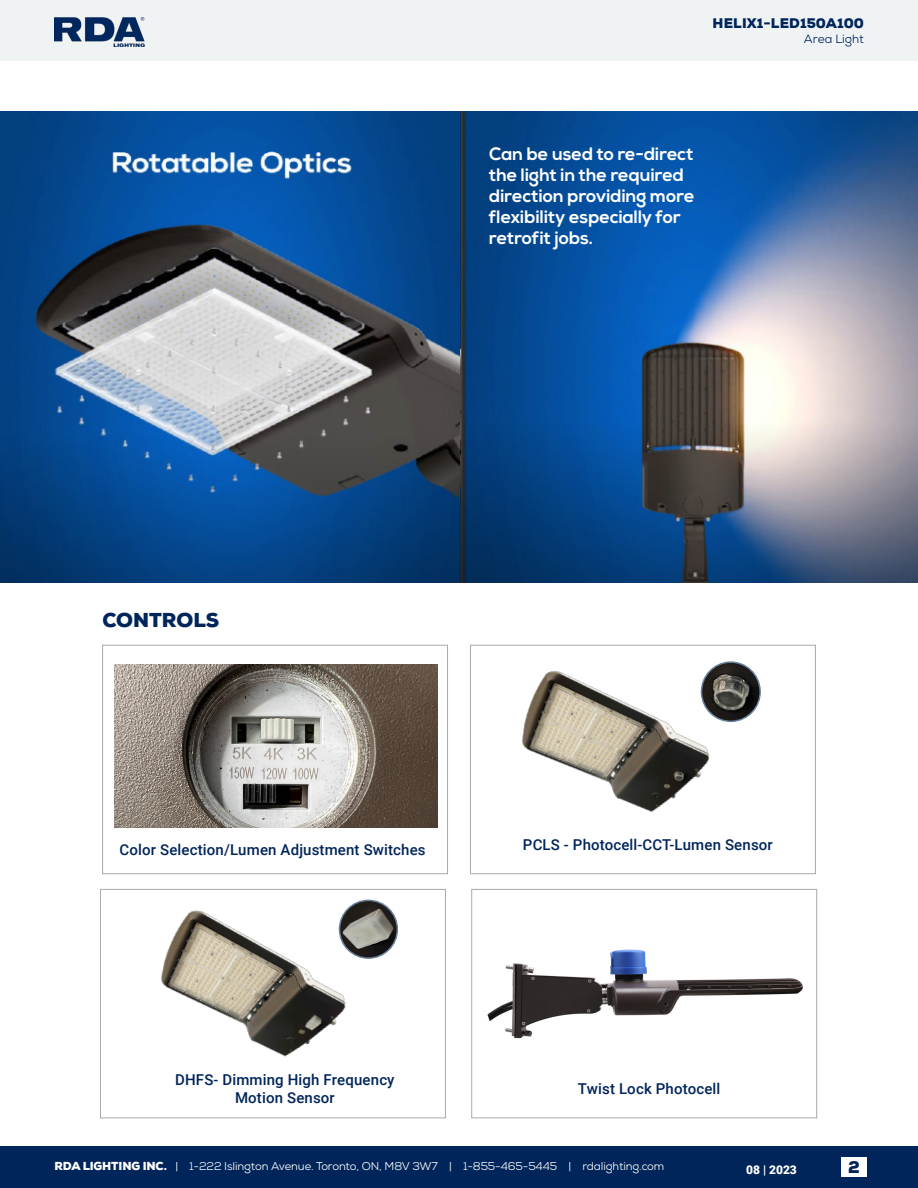
<style>
.page{position:relative;width:918px;height:1188px;background:#fff}
.page>*{position:absolute;margin:0;border:0;box-sizing:border-box;transform-origin:0 0}
.t1{font:900 19.5px "Nexa";color:#00255a}
.t2{font:700 18px/21px "Nexa";color:#fff}
.t3{font:900 16.5px "Nexa";color:#00255a}
.t4{font:500 15px/18px "Roboto";letter-spacing:.01em;color:#00255a;text-align:center}
.t5{font:900 13.5px "Nexa";letter-spacing:.005em;color:#00255a}
.t6{font:12px "Nexa";color:#00255a}
.t7{font:900 12px "Roboto";color:#fff}
.t8{font:11.25px "Nexa";letter-spacing:-.01em;color:#fff}
.s1{font-weight:900}
</style>
<div class="page">
<div style="left:0;top:1147px;width:918px;height:41px;background:#00255a"></div>
<div style="left:0;top:0;width:918px;height:60px;background:#f0f3f4"></div>
<img style="left:54px;top:18px;width:91px;height:29px">
<div style="left:841px;top:1158px;width:26px;height:19px;background:#fff"></div>
<div style="left:472px;top:889px;width:345px;height:229px;border:1px solid #a7a9ac"></div>
<div style="left:470px;top:645px;width:346px;height:229px;border:1px solid #a7a9ac"></div>
<div style="left:100px;top:889px;width:346px;height:229px;border:1px solid #a7a9ac"></div>
<div style="left:102px;top:645px;width:346px;height:229px;border:1px solid #a7a9ac"></div>
<img style="left:0;top:112px;width:918px;height:470px">
<img style="left:487px;top:949px;width:316px;height:90px">
<img style="left:522px;top:670px;width:188px;height:142px">
<img style="left:114px;top:664px;width:324px;height:163px">
<img style="left:161px;top:906px;width:230px;height:151px">
<svg style="left:701px;top:661px;width:60px;height:62px"></svg>
<img style="left:340px;top:900px;width:57px;height:58px;border-radius:29px">
<div style="left:339px;top:900px;width:59px;height:59px;border:2px solid #69809e;border-radius:50%"></div>
<p class="t5" style="left:713px;top:14px;width:153px">HELIX1-LED150A100</p>
<p class="t6" style="left:804px;top:31px;width:62px">Area Light</p>
<p class="t2" style="left:489px;top:144px;width:207px">Can be used to re-direct the light in the required direction providing more flexibility especially for retrofit jobs.</p>
<h1 class="t1" style="left:102px;top:607px;width:118px">CONTROLS</h1>
<p class="t4" style="left:120px;top:840px;width:308px">Color Selection/Lumen Adjustment Switches</p>
<p class="t4" style="left:175px;top:1070px;width:221px">DHFS- Dimming High Frequency<br>Motion Sensor</p>
<p class="t4" style="left:523px;top:835px;width:251px">PCLS - Photocell-CCT-Lumen Sensor</p>
<p class="t4" style="left:578px;top:1079px;width:144px">Twist Lock Photocell</p>
<p class="t8" style="left:54px;top:1159px;width:611px"><span class="s1">RDA LIGHTING INC.</span> | 1-222 Islington Avenue. Toronto, ON, M8V 3W7 | 1-855-465-5445 | rdalighting.com</p>
<p class="t7" style="left:746px;top:1161px;width:52px">08 | 2023</p>
<p class="t3" style="left:848px;top:1156px;width:13px">2</p>
</div>
